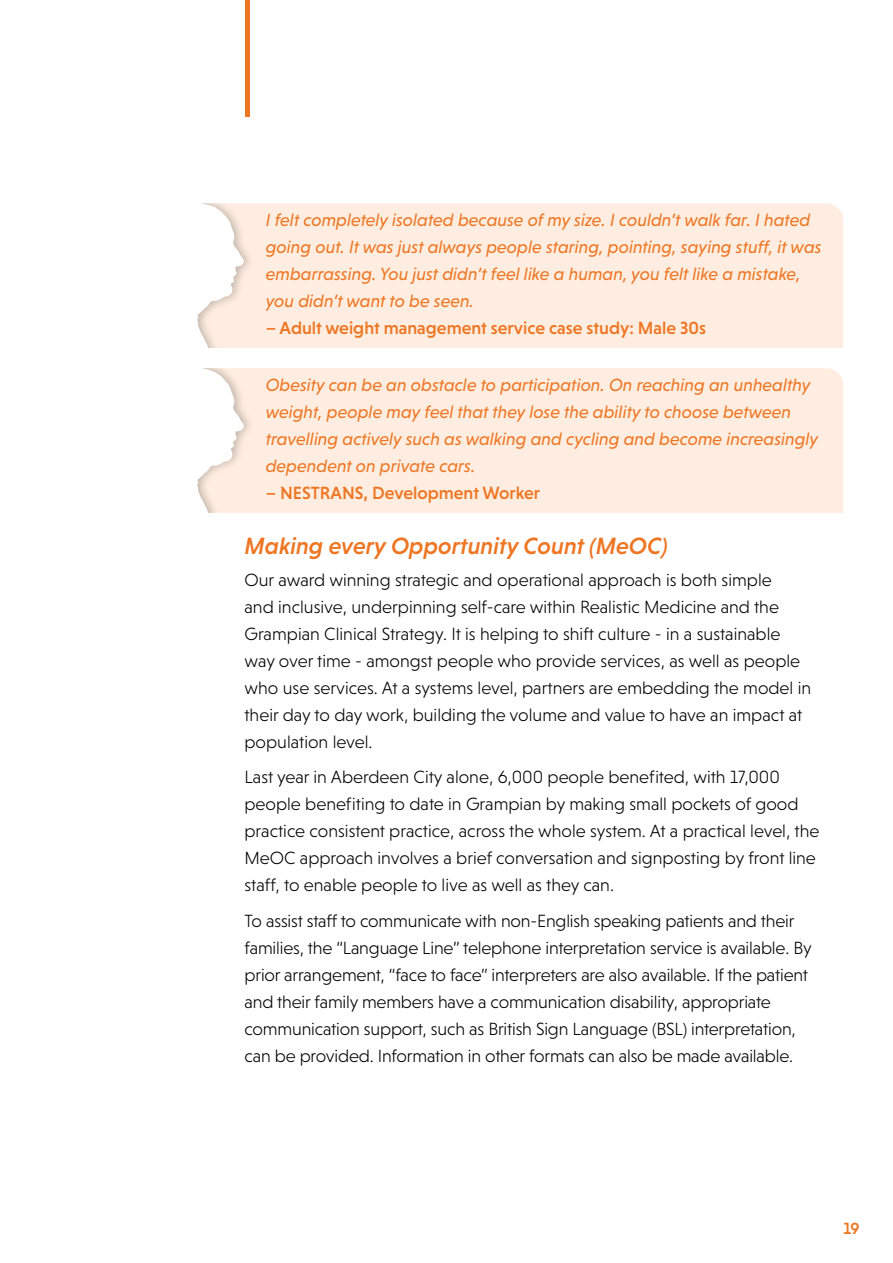
<style>
.page{position:relative;width:893px;height:1263px;background:#fff}
.page>*{position:absolute;margin:0;border:0;box-sizing:border-box;transform-origin:0 0}
.t1{font:italic 500 24px "Niveau Grotesk";color:#ee7622}
.t2{font:300 18px/27px "Niveau Grotesk";color:#000}
.t3{font:italic 18px/27px "Niveau Grotesk";color:#ee7622}
.t4{font:500 18px "Niveau Grotesk";color:#ee7622}
.t5{font:500 16.5px "Niveau Grotesk";color:#ee7622}
</style>
<div class="page">
<div style="left:255px;top:203px;width:588px;height:145px;background:#feede0"></div>
<div style="left:255px;top:368px;width:588px;height:145px;background:#feede0"></div>
<div style="left:182px;top:203px;width:73px;height:145px;background:#feede0"></div>
<svg style="left:182px;top:203px;width:62px;height:145px"></svg>
<div style="left:182px;top:368px;width:73px;height:145px;background:#feede0"></div>
<svg style="left:182px;top:368px;width:62px;height:145px"></svg>
<hr style="left:245px;top:0;width:4px;height:116px;background:#ee7622">
<p class="t3" style="left:266px;top:206px;width:557px">I felt completely isolated because of my size. I couldn’t walk far. I hated going out. It was just always people staring, pointing, saying stuff, it was embarrassing. You just didn’t feel like a human, you felt like a mistake, you didn’t want to be seen.</p>
<p class="t4" style="left:266px;top:318px;width:442px">– Adult weight management service case study: Male 30s</p>
<p class="t3" style="left:266px;top:371px;width:554px">Obesity can be an obstacle to participation. On reaching an unhealthy weight, people may feel that they lose the ability to choose between travelling actively such as walking and cycling and become increasingly dependent on private cars.</p>
<p class="t4" style="left:266px;top:482px;width:276px">– NESTRANS, Development Worker</p>
<h1 class="t1" style="left:244px;top:532px;width:425px">Making every Opportunity Count (MeOC)</h1>
<p class="t2" style="left:244px;top:566px;width:568px">Our award winning strategic and operational approach is both simple<br>and inclusive, underpinning self-care within Realistic Medicine and the Grampian Clinical Strategy. It is helping to shift culture - in a sustainable way over time - amongst people who provide services, as well as people who use services. At a systems level, partners are embedding the model in their day to day work, building the volume and value to have an impact at population level.</p>
<p class="t2" style="left:244px;top:763px;width:576px">Last year in Aberdeen City alone, 6,000 people benefited, with 17,000 people benefiting to date in Grampian by making small pockets of good practice consistent practice, across the whole system. At a practical level, the MeOC approach involves a brief conversation and signposting by front line staff, to enable people to live as well as they can.</p>
<p class="t2" style="left:244px;top:907px;width:569px">To assist staff to communicate with non-English speaking patients and their families, the “Language Line” telephone interpretation service is available. By prior arrangement, “face to face” interpreters are also available. If the patient and their family members have a communication disability, appropriate communication support, such as British Sign Language (BSL) interpretation, can be provided. Information in other formats can also be made available.</p>
<p class="t5" style="left:843px;top:1219px;width:18px">19</p>
</div>
